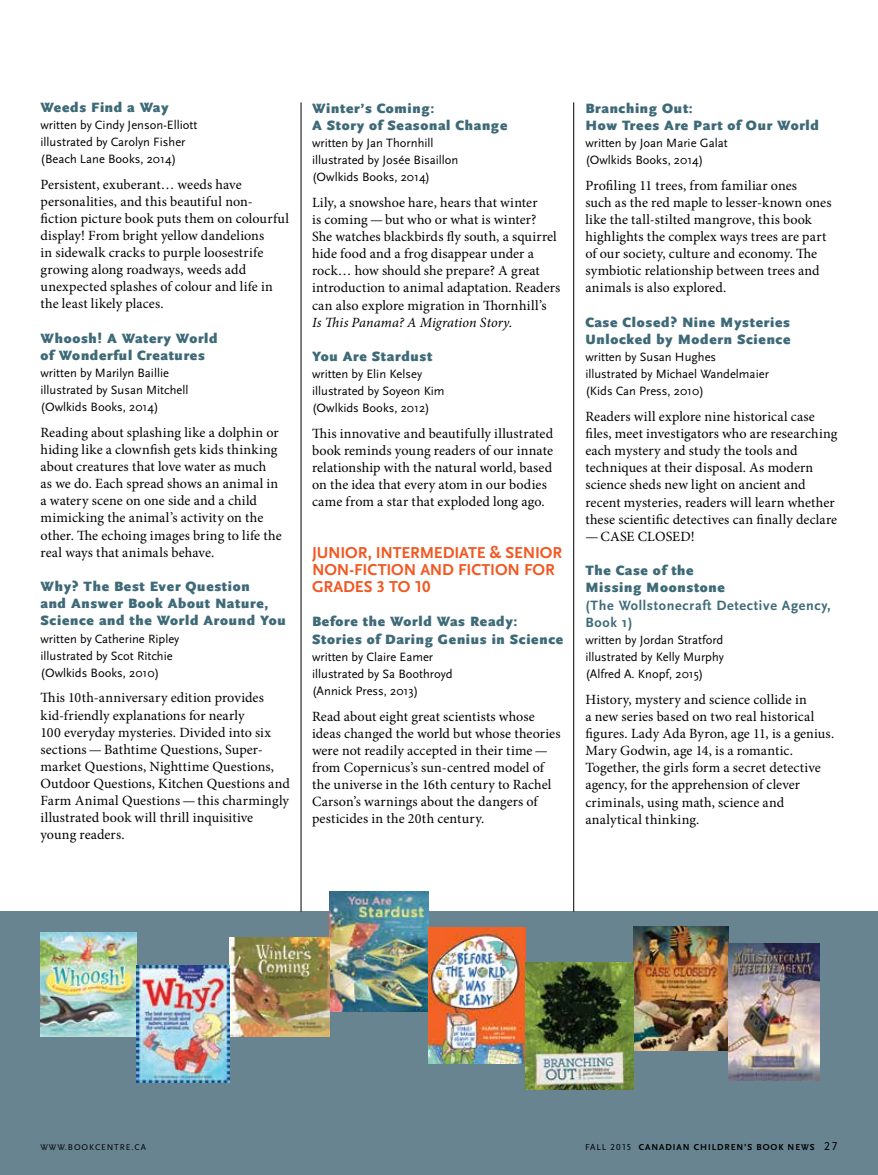
<style>
.page{position:relative;width:878px;height:1175px;background:#fff}
.page>*{position:absolute;margin:0;border:0;box-sizing:border-box;transform-origin:0 0}
.t1{font:700 16.5px/17.1px "Scala Sans LF";letter-spacing:-.01em;color:#f15822}
.t2{font:14.1px/17.1px "Minion Pro";letter-spacing:.01em;color:#000}
.t3{font:900 14.1px/17.2px "Scala Sans";letter-spacing:.05em;color:#3e6a78}
.t4{font:700 14.1px/17.2px "Scala Sans";letter-spacing:.05em;color:#3e6a78}
.t5{font:12.6px/17.1px "Scala Sans";color:#000}
.t6{font:700 9px "Scala Sans LF";letter-spacing:.105em;color:#000}
.t7{font:8.7px "Scala Sans LF";letter-spacing:.105em;color:#000}
.s1{font-style:italic}
.s2{font-weight:400}
.s3{font-weight:400;font-size:12px}
</style>
<div class="page">
<div style="left:0;top:911px;width:878px;height:263px;background:#688491"></div>
<hr style="left:573px;top:102px;width:1px;height:809px;background:#000">
<hr style="left:301px;top:102px;width:1px;height:809px;background:#000">
<img style="left:41px;top:932px;width:95px;height:104px">
<img style="left:329px;top:891px;width:99px;height:120px">
<img style="left:230px;top:937px;width:99px;height:99px">
<img style="left:633px;top:926px;width:96px;height:124px">
<img style="left:729px;top:943px;width:90px;height:137px">
<img style="left:136px;top:966px;width:94px;height:116px">
<img style="left:428px;top:927px;width:97px;height:136px">
<img style="left:525px;top:963px;width:108px;height:126px">
<p class="t3" style="left:40px;top:98px;width:130px">Weeds Find a Way</p>
<p class="t5" style="left:40px;top:116px;width:158px">written by Cindy Jenson-Elliott illustrated by Carolyn Fisher (Beach Lane Books, 2014)</p>
<p class="t2" style="left:40px;top:175px;width:250px">Persistent, exuberant… weeds have personalities, and this beautiful non&shy;fiction picture book puts them on colourful display! From bright yellow dandelions<br>in sidewalk cracks to purple loosestrife growing along roadways, weeds add unexpected splashes of colour and life in the least likely places.</p>
<p class="t3" style="left:40px;top:329px;width:179px">Whoosh! A Watery World of Wonderful Creatures</p>
<p class="t5" style="left:40px;top:364px;width:149px">written by Marilyn Baillie illustrated by Susan Mitchell (Owlkids Books, 2014)</p>
<p class="t2" style="left:40px;top:424px;width:243px">Reading about splashing like a dolphin or hiding like a clownfish gets kids thinking about creatures that love water as much<br>as we do. Each spread shows an animal in a watery scene on one side and a child mimicking the animal’s activity on the other. The echoing images bring to life the real ways that animals behave.</p>
<p class="t3" style="left:40px;top:578px;width:247px">Why? The Best Ever Question<br>and Answer Book About Nature,<br>Science and the World Around You</p>
<p class="t5" style="left:40px;top:630px;width:140px">written by Catherine Ripley illustrated by Scot Ritchie (Owlkids Books, 2010)</p>
<p class="t2" style="left:40px;top:689px;width:251px">This 10th-anniversary edition provides kid-friendly explanations for nearly<br>100 everyday mysteries. Divided into six sections — Bathtime Questions, Super&shy;market Questions, Nighttime Questions, Outdoor Questions, Kitchen Questions and Farm Animal Questions — this charmingly illustrated book will thrill inquisitive young readers.</p>
<p class="t3" style="left:312px;top:99px;width:197px">Winter’s Coming:<br>A Story of Seasonal Change</p>
<p class="t5" style="left:312px;top:134px;width:148px">written by Jan Thornhill illustrated by Josée Bisaillon (Owlkids Books, 2014)</p>
<p class="t2" style="left:312px;top:194px;width:250px">Lily, a snowshoe hare, hears that winter<br>is coming — but who or what is winter?<br>She watches blackbirds fly south, a squirrel hide food and a frog disappear under a rock… how should she prepare? A great introduction to animal adaptation. Readers can also explore migration in Thornhill’s<br><span class="s1">Is This Panama? A Migration Story</span>.</p>
<p class="t3" style="left:312px;top:348px;width:122px">You Are Stardust</p>
<p class="t5" style="left:312px;top:365px;width:134px">written by Elin Kelsey illustrated by Soyeon Kim (Owlkids Books, 2012)</p>
<p class="t2" style="left:312px;top:425px;width:242px">This innovative and beautifully illustrated book reminds young readers of our innate relationship with the natural world, based on the idea that every atom in our bodies came from a star that exploded long ago.</p>
<p class="t1" style="left:312px;top:544px;width:251px">JUNIOR, INTERMEDIATE &amp; SENIOR<br>NON-FICTION AND FICTION FOR<br>GRADES 3 TO 10</p>
<p class="t3" style="left:312px;top:613px;width:253px">Before the World Was Ready:<br>Stories of Daring Genius in Science</p>
<p class="t5" style="left:312px;top:648px;width:142px">written by Claire Eamer illustrated by Sa Boothroyd (Annick Press, 2013)</p>
<p class="t2" style="left:312px;top:707px;width:250px">Read about eight great scientists whose ideas changed the world but whose theories were not readily accepted in their time — from Copernicus’s sun-centred model of the universe in the 16th century to Rachel Carson’s warnings about the dangers of pesticides in the 20th century.</p>
<p class="t3" style="left:585px;top:99px;width:235px">Branching Out:<br>How Trees Are Part of Our World</p>
<p class="t5" style="left:585px;top:134px;width:144px">written by Joan Marie Galat (Owlkids Books, 2014)</p>
<p class="t2" style="left:585px;top:177px;width:248px">Profiling 11 trees, from familiar ones<br>such as the red maple to lesser-known ones like the tall-stilted mangrove, this book highlights the complex ways trees are part of our society, culture and economy. The symbiotic relationship between trees and animals is also explored.</p>
<p class="t3" style="left:585px;top:313px;width:207px">Case Closed? Nine Mysteries<br>Unlocked by Modern Science</p>
<p class="t5" style="left:585px;top:348px;width:185px">written by Susan Hughes illustrated by Michael Wandelmaier (Kids Can Press, 2010)</p>
<p class="t2" style="left:585px;top:408px;width:253px">Readers will explore nine historical case files, meet investigators who are researching each mystery and study the tools and techniques at their disposal. As modern science sheds new light on ancient and recent mysteries, readers will learn whether these scientific detectives can finally declare</p>
<p class="t2" style="left:585px;top:528px;width:111px">— CASE CLOSED!</p>
<p class="t3" style="left:585px;top:562px;width:141px">The Case of the<br>Missing Moonstone</p>
<p class="t4" style="left:585px;top:596px;width:247px">(The Wollstonecraft Detective Agency,<br>Book 1)</p>
<p class="t5" style="left:585px;top:631px;width:140px;text-align:justify">written by Jordan Stratford illustrated by Kelly Murphy (Alfred A. Knopf, 2015)</p>
<p class="t2" style="left:585px;top:691px;width:250px">History, mystery and science collide in<br>a new series based on two real historical figures. Lady Ada Byron, age 11, is a genius.<br>Mary Godwin, age 14, is a romantic.<br>Together, the girls form a secret detective agency, for the apprehension of clever criminals, using math, science and analytical thinking.</p>
<p class="t7" style="left:40px;top:1142px;width:107px">WWW.BOOKCENTRE.CA</p>
<p class="t6" style="left:585px;top:1141px;width:254px"><span class="s2">FALL 2015</span> CANADIAN CHILDREN’S BOOK NEWS <span class="s3">27</span></p>
</div>
